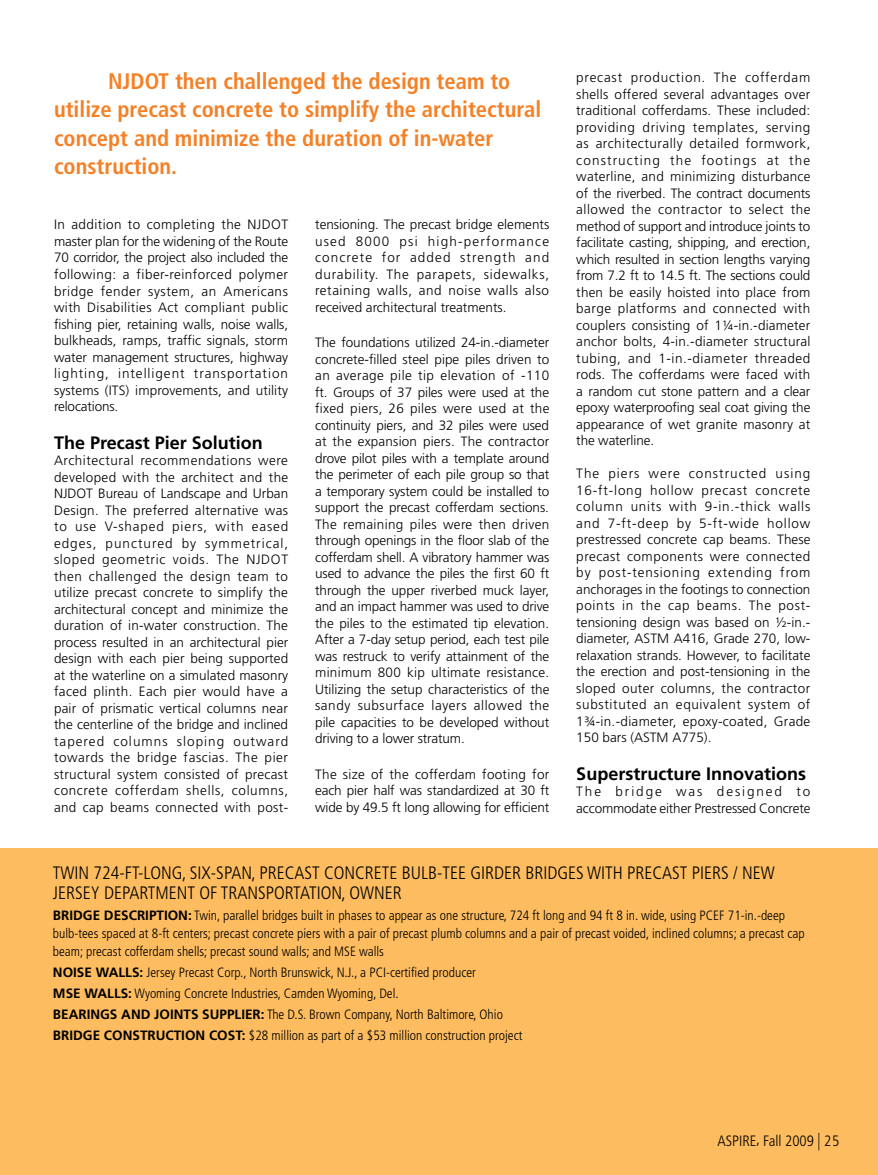
<style>
.page{position:relative;width:878px;height:1175px;background:#fff}
.page>*{position:absolute;margin:0;border:0;box-sizing:border-box;transform-origin:0 0}
.t1{font:700 condensed 22.5px/28.5px "Frutiger LT Std";color:#f58025}
.t2{font:300 condensed 18px/19.5px "Frutiger LT Std";color:#000}
.t3{font:700 18px "Frutiger LT Std";color:#000}
.t4{font:300 condensed 15px "Frutiger LT Std";color:#000}
.t5{font:300 13.5px/16.5px "Frutiger LT Std";color:#000;text-align:justify}
.t6{font:300 condensed 13.5px/18px "Frutiger LT Std";color:#000}
.t7{font:700 13.5px "Frutiger LT Std";color:#000}
.s1{font-weight:700;font-stretch:normal}
.s2{font-size:17.55px}
</style>
<div class="page">
<div style="left:0;top:848px;width:878px;height:326px;background:#fdbc5f"></div>
<h1 class="t1" style="left:54px;top:67px;width:488px;text-indent:54px">NJDOT then challenged the design team to utilize precast concrete to simplify the architectural concept and minimize the duration of in-water construction.</h1>
<p class="t5" style="left:54px;top:217px;width:236px">In addition to completing the NJDOT master plan for the widening of the Route 70 corridor, the project also included the following: a fiber-reinforced polymer bridge fender system, an Americans with Disabilities Act compliant public fishing pier, retaining walls, noise walls, bulkheads, ramps, traffic signals, storm water management structures, highway lighting, intelligent transportation systems (ITS) improvements, and utility relocations.</p>
<h2 class="t3" style="left:54px;top:432px;width:210px">The Precast Pier Solution</h2>
<p class="t5" style="left:54px;top:452px;width:236px">Architectural recommendations were developed with the architect and the NJDOT Bureau of Landscape and Urban Design. The preferred alternative was to use V-shaped piers, with eased edges, punctured by symmetrical, sloped geometric voids. The NJDOT then challenged the design team to utilize precast concrete to simplify the architectural concept and minimize the duration of in-water construction. The process resulted in an architectural pier design with each pier being supported at the waterline on a simulated masonry faced plinth. Each pier would have a pair of prismatic vertical columns near the centerline of the bridge and inclined tapered columns sloping outward towards the bridge fascias. The pier structural system consisted of precast concrete cofferdam shells, columns, and cap beams connected with post-</p>
<p class="t5" style="left:315px;top:217px;width:235px">tensioning. The precast bridge elements used 8000 psi high-performance concrete for added strength and durability. The parapets, sidewalks, retaining walls, and noise walls also received architectural treatments.</p>
<p class="t5" style="left:315px;top:334px;width:236px">The foundations utilized 24-in.-diameter concrete-filled steel pipe piles driven to an average pile tip elevation of -110 ft. Groups of 37 piles were used at the fixed piers, 26 piles were used at the continuity piers, and 32 piles were used at the expansion piers. The contractor drove pilot piles with a template around the perimeter of each pile group so that a temporary system could be installed to support the precast cofferdam sections.<br>The remaining piles were then driven through openings in the floor slab of the cofferdam shell. A vibratory hammer was used to advance the piles the first 60 ft through the upper riverbed muck layer, and an impact hammer was used to drive the piles to the estimated tip elevation.<br>After a 7-day setup period, each test pile was restruck to verify attainment of the minimum 800 kip ultimate resistance.<br>Utilizing the setup characteristics of the sandy subsurface layers allowed the pile capacities to be developed without driving to a lower stratum.</p>
<p class="t5" style="left:315px;top:766px;width:236px">The size of the cofferdam footing for each pier half was standardized at 30 ft wide by 49.5 ft long allowing for efficient</p>
<p class="t5" style="left:576px;top:69px;width:236px">precast production. The cofferdam shells offered several advantages over traditional cofferdams. These included: providing driving templates, serving as architecturally detailed formwork, constructing the footings at the waterline, and minimizing disturbance of the riverbed. The contract documents allowed the contractor to select the method of support and introduce joints to facilitate casting, shipping, and erection, which resulted in section lengths varying from 7.2 ft to 14.5 ft. The sections could then be easily hoisted into place from barge platforms and connected with couplers consisting of 1¼-in.-diameter anchor bolts, 4-in.-diameter structural tubing, and 1-in.-diameter threaded rods. The cofferdams were faced with a random cut stone pattern and a clear epoxy waterproofing seal coat giving the appearance of wet granite masonry at the waterline.</p>
<p class="t5" style="left:576px;top:465px;width:236px">The piers were constructed using 16-ft-long hollow precast concrete column units with 9-in.-thick walls and 7-ft-deep by 5-ft-wide hollow prestressed concrete cap beams. These precast components were connected by post-tensioning extending from anchorages in the footings to connection points in the cap beams. The post&shy;tensioning design was based on ½-in.- diameter, ASTM A416, Grade 270, low&shy;relaxation strands. However, to facilitate the erection and post-tensioning in the sloped outer columns, the contractor substituted an equivalent system of 1¾-in.-diameter, epoxy-coated, Grade 150 bars (ASTM A775).</p>
<h2 class="t3" style="left:576px;top:763px;width:231px">Superstructure Innovations</h2>
<p class="t5" style="left:576px;top:783px;width:235px">The bridge was designed to accommodate either Prestressed Concrete</p>
<h2 class="t2" style="left:53px;top:863px;width:723px">TWIN 724-FT-LONG, SIX-SPAN, PRECAST CONCRETE BULB-TEE GIRDER BRIDGES WITH PRECAST PIERS / NEW<br>JERSEY DEPARTMENT OF TRANSPORTATION, OWNER</h2>
<p class="t6" style="left:53px;top:906px;width:753px"><span class="s1">BRIDGE DESCRIPTION:</span> Twin, parallel bridges built in phases to appear as one structure, 724 ft long and 94 ft 8 in. wide, using PCEF 71-in.-deep bulb-tees spaced at 8-ft centers; precast concrete piers with a pair of precast plumb columns and a pair of precast voided, inclined columns; a precast cap beam; precast cofferdam shells; precast sound walls; and MSE walls</p>
<p class="t7" style="left:53px;top:964px;width:18px">Noise</p>
<p class="t7" style="left:96px;top:964px;width:22px">Walls</p>
<p class="t6" style="left:139px;top:963px;width:338px"><span class="s1">:</span> Jersey Precast Corp., North Brunswick, N.J., a PCI-certified producer</p>
<p class="t7" style="left:53px;top:985px;width:54px">MSE Walls</p>
<p class="t6" style="left:53px;top:982px;width:451px;line-height:21px;text-indent:75px"><span class="s1">:</span> Wyoming Concrete Industries, Camden Wyoming, Del.<br><span class="s1">BEARINGS AND JOINTS SUPPLIER:</span> The D.S. Brown Company, North Baltimore, Ohio<br><span class="s1">Bridge</span></p>
<p class="t7" style="left:104px;top:1027px;width:18px">Construction</p>
<p class="t6" style="left:209px;top:1026px;width:315px"><span class="s1">Cost:</span> $28 million as part of a $53 million construction project</p>
<p class="t4" style="left:717px;top:1132px;width:123px">ASPIRE, Fall 2009 <span class="s2">|</span> 25</p>
</div>
